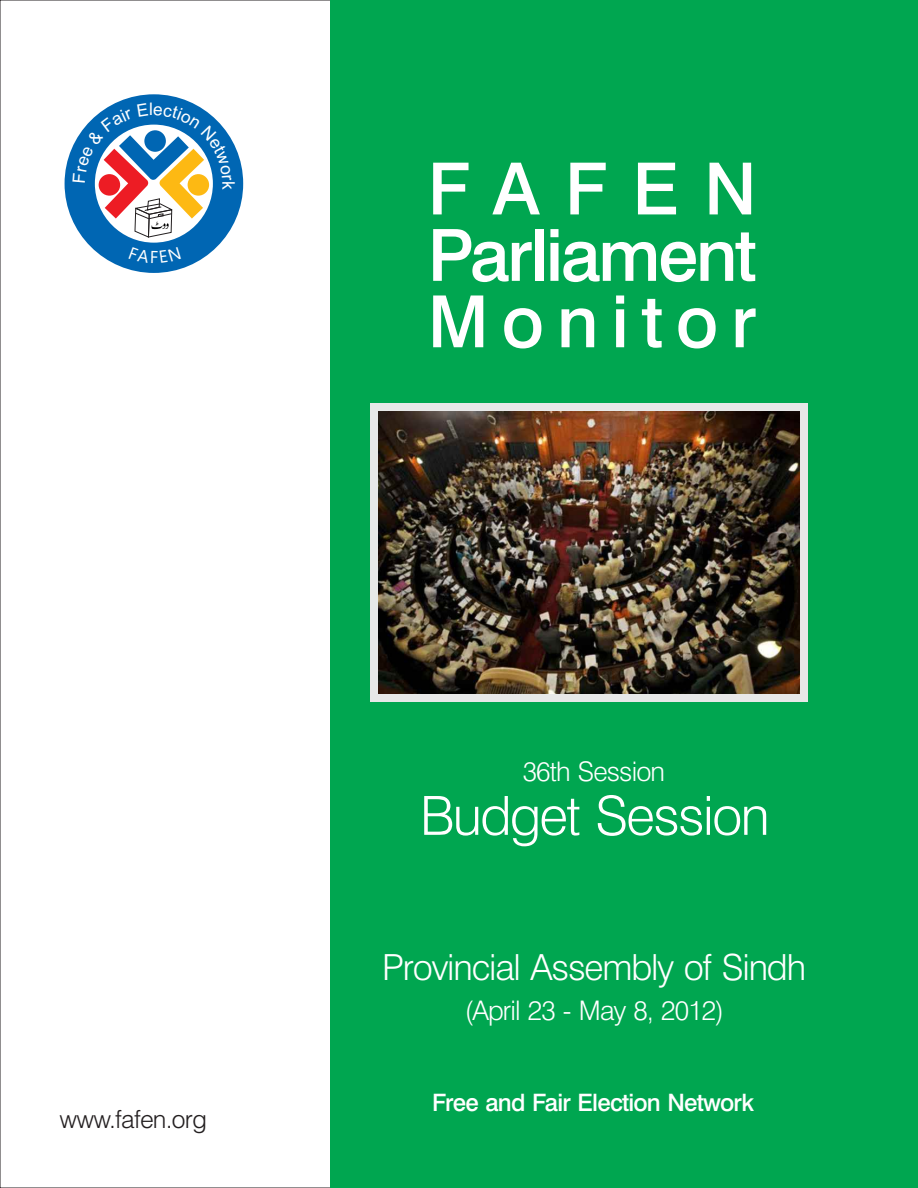
<style>
.page{position:relative;width:918px;height:1188px;background:#fff}
.page>*{position:absolute;margin:0;border:0;box-sizing:border-box;transform-origin:0 0}
.t1{font:500 72px/66.4px "Swiss 721 BT";letter-spacing:.175em;color:#fff;text-align:justify}
.t2{font:300 54px "Swiss 721 BT";letter-spacing:-.03em;color:#fff}
.t3{font:300 36px "Swiss 721 BT";letter-spacing:-.03em;color:#fff}
.t4{font:300 27px "Swiss 721 BT";letter-spacing:-.03em;color:#fff}
.t5{font:24.6px "Switzerland Light";letter-spacing:-.035em;color:#231f20}
.t6{font:500 24px "Swiss 721 BT";letter-spacing:-.035em;color:#fff}
.t7{font:17.4px "Arial";color:#fff}
</style>
<div class="page">
<div style="left:331px;top:0;width:587px;height:1188px;background:#00a650"></div>
<div style="left:370px;top:403px;width:438px;height:299px;background:#e7e8e8"></div>
<img style="left:379px;top:412px;width:420px;height:281px">
<svg style="left:65px;top:94px;width:178px;height:179px"></svg>
<p class="t7" style="left:149px;top:102px;width:5px">l</p>
<p class="t7" style="left:235px;top:181px;width:10px;rotate:90deg">k</p>
<h1 class="t1" style="left:428px;top:162px;width:330px">FAFEN Parliament Monitor</h1>
<p class="t5" style="left:60px;top:1104px;width:149px">www.fafen.org</p>
<p class="t4" style="left:523px;top:760px;width:144px">36th Session</p>
<h2 class="t2" style="left:420px;top:794px;width:351px">Budget Session</h2>
<h3 class="t3" style="left:382px;top:953px;width:425px">Provincial Assembly of Sindh</h3>
<p class="t4" style="left:465px;top:999px;width:261px">(April 23 - May 8, 2012)</p>
<p class="t6" style="left:432px;top:1093px;width:323px">Free and Fair Election Network</p>
</div>
